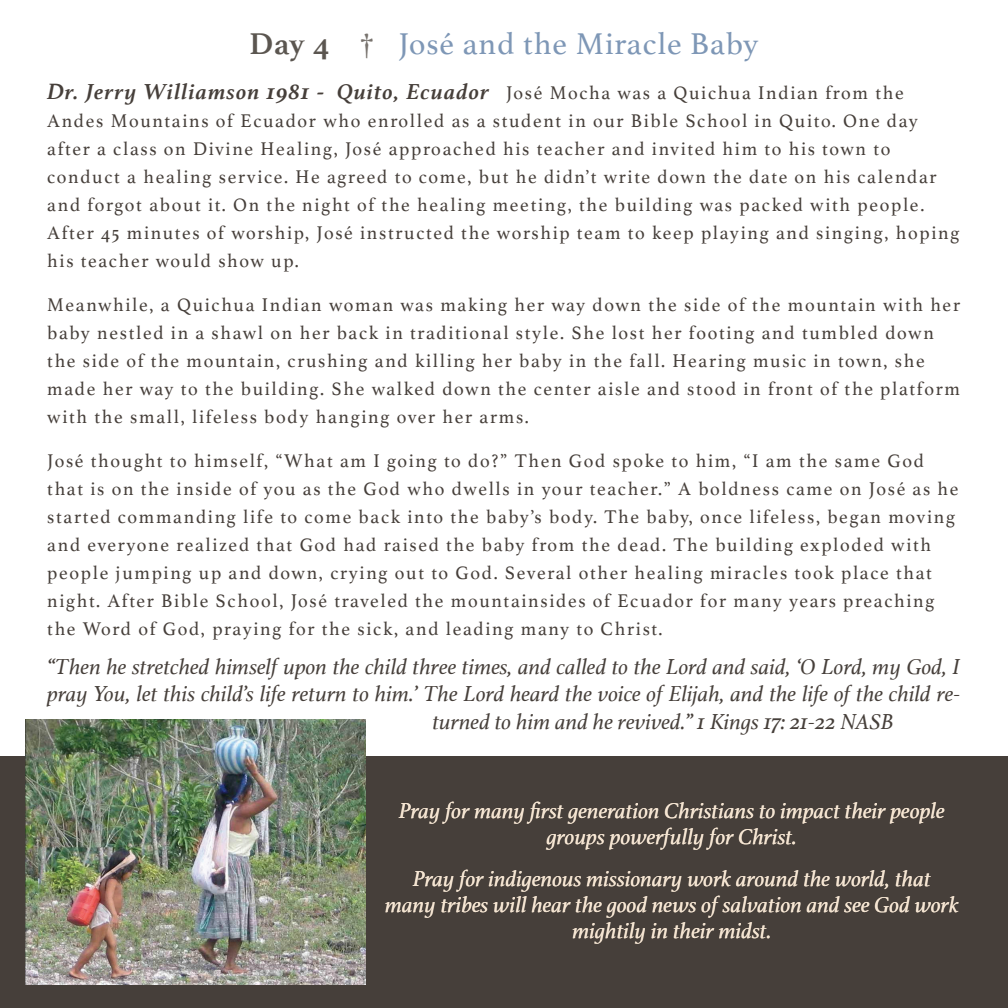
<style>
.page{position:relative;width:1008px;height:1008px;background:#fff}
.page>*{position:absolute;margin:0;border:0;box-sizing:border-box;transform-origin:0 0}
.t1{font:31.5px "Athelas";letter-spacing:.03em;color:#7e97b6}
.t2{font:italic 22.75px "Athelas";color:#463f3a}
.t3{font:italic 22.75px/26.2px "Athelas";color:#f5e5d2;text-align:center}
.t4{font:italic 700 22.75px "Athelas";letter-spacing:.05em;color:#463f3a}
.t5{font:19.25px/28px "Athelas";letter-spacing:.09em;color:#463f3a}
.s1{font-weight:700;color:#5b5650}
.s2{color:#78736e}
.s3{font-weight:400;font-style:normal;font-size:19.25px}
</style>
<div class="page">
<div style="left:0;top:756px;width:1008px;height:252px;background:#463f3a"></div>
<img style="left:25px;top:719px;width:340px;height:266px">
<h1 class="t1" style="left:250px;top:19px;width:510px"><span class="s1">Day 4</span> <span class="s2">†</span> José and the Miracle Baby</h1>
<p class="t4" style="left:47px;top:74px;width:858px">Dr. Jerry Williamson 1981 - Quito, Ecuador <span class="s3">José Mocha was a Quichua Indian from the</span></p>
<p class="t5" style="left:47px;top:106px;width:914px">Andes Mountains of Ecuador who enrolled as a student in our Bible School in Quito. One day after a class on Divine Healing, José approached his teacher and invited him to his town to conduct a healing service. He agreed to come, but he didn’t write down the date on his calendar and forgot about it. On the night of the healing meeting, the building was packed with people.<br>After 45 minutes of worship, José instructed the worship team to keep playing and singing, hoping his teacher would show up.</p>
<p class="t5" style="left:47px;top:290px;width:914px">Meanwhile, a Quichua Indian woman was making her way down the side of the mountain with her baby nestled in a shawl on her back in traditional style. She lost her footing and tumbled down the side of the mountain, crushing and killing her baby in the fall. Hearing music in town, she made her way to the building. She walked down the center aisle and stood in front of the platform with the small, lifeless body hanging over her arms.</p>
<p class="t5" style="left:47px;top:446px;width:913px">José thought to himself, “What am I going to do?” Then God spoke to him, “I am the same God that is on the inside of you as the God who dwells in your teacher.” A boldness came on José as he started commanding life to come back into the baby’s body. The baby, once lifeless, began moving and everyone realized that God had raised the baby from the dead. The building exploded with people jumping up and down, crying out to God. Several other healing miracles took place that night. After Bible School, José traveled the mountainsides of Ecuador for many years preaching the Word of God, praying for the sick, and leading many to Christ.</p>
<p class="t2" style="left:47px;top:649px;width:915px">“Then he stretched himself upon the child three times, and called to the Lord and said, ‘O Lord, my God, I</p>
<p class="t2" style="left:47px;top:676px;width:915px">pray You, let this child’s life return to him.’ The Lord heard the voice of Elijah, and the life of the child re-</p>
<p class="t2" style="left:432px;top:703px;width:463px">turned to him and he revived.” 1 Kings 17: 21-22 NASB</p>
<p class="t3" style="left:399px;top:797px;width:548px">Pray for many first generation Christians to impact their people groups powerfully for Christ.</p>
<p class="t3" style="left:385px;top:865px;width:575px">Pray for indigenous missionary work around the world, that many tribes will hear the good news of salvation and see God work mightily in their midst.</p>
</div>
